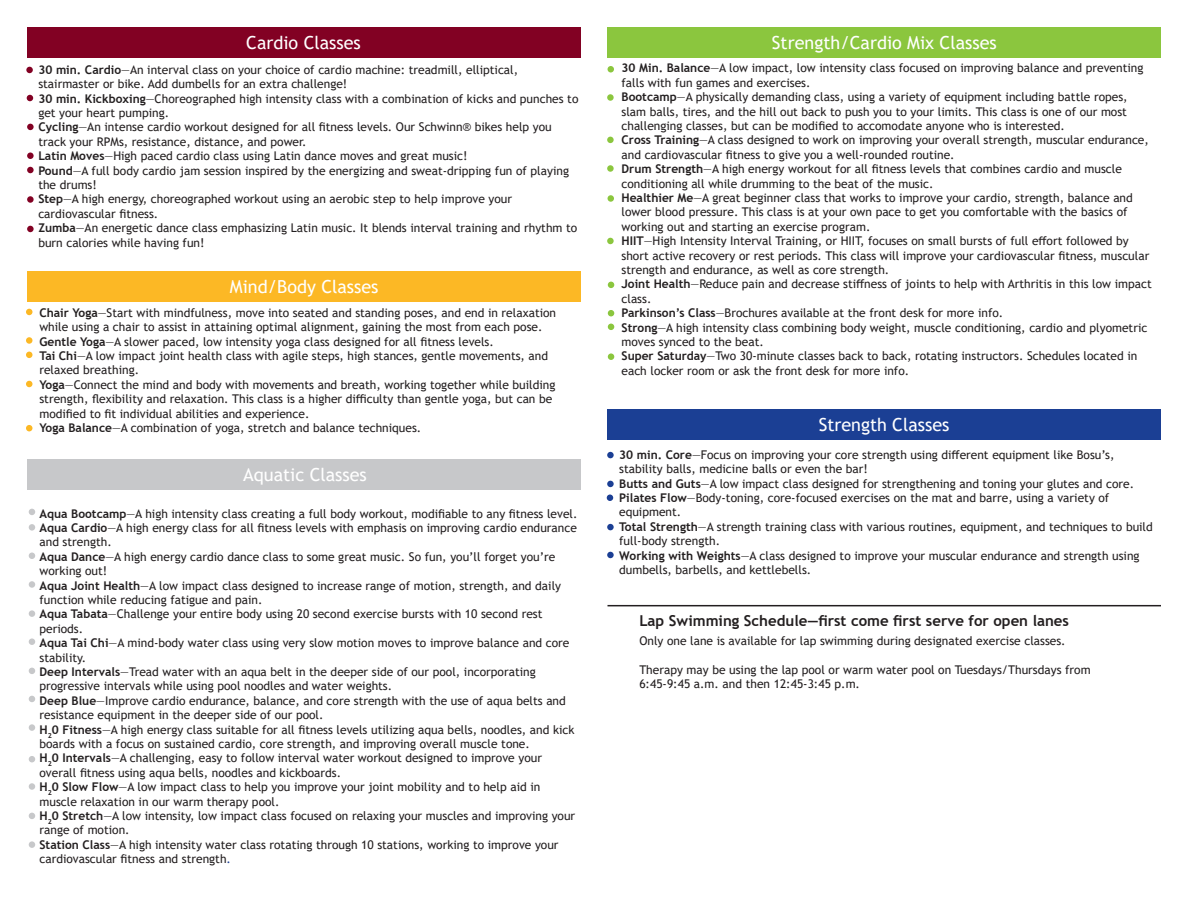
<style>
.page{position:relative;width:1188px;height:918px;background:#fff}
.page>*{position:absolute;margin:0;border:0;box-sizing:border-box;transform-origin:0 0}
.t1{font:18px "Trebuchet MS";color:#fff}
.t2{font:700 15px "Trebuchet MS";color:#231f20}
.t3{font:12px/14.4px "Trebuchet MS";color:#231f20}
.s1{font-weight:700}
.s2{color:#1b3f94}
</style>
<div class="page">
<div style="left:27px;top:459px;width:553px;height:31px;background:#c7c8ca"></div>
<svg style="left:29px;top:509px;width:6px;height:6px"></svg>
<div style="left:29px;top:524px;width:6px;height:7px;background:#c7c8ca;border-radius:50%"></div>
<div style="left:29px;top:581px;width:6px;height:7px;background:#c7c8ca;border-radius:50%"></div>
<svg style="left:29px;top:553px;width:6px;height:6px"></svg>
<div style="left:29px;top:610px;width:6px;height:7px;background:#c7c8ca;border-radius:50%"></div>
<div style="left:29px;top:638px;width:6px;height:7px;background:#c7c8ca;border-radius:50%"></div>
<svg style="left:29px;top:668px;width:6px;height:6px"></svg>
<svg style="left:29px;top:696px;width:6px;height:6px"></svg>
<div style="left:29px;top:724px;width:6px;height:7px;background:#c7c8ca;border-radius:50%"></div>
<div style="left:608px;top:27px;width:553px;height:31px;background:#8bc63e"></div>
<svg style="left:607px;top:94px;width:7px;height:7px"></svg>
<svg style="left:608px;top:66px;width:6px;height:6px"></svg>
<div style="left:607px;top:137px;width:7px;height:6px;background:#8bc63e;border-radius:50%"></div>
<div style="left:607px;top:165px;width:7px;height:7px;background:#8bc63e;border-radius:50%"></div>
<div style="left:608px;top:195px;width:6px;height:7px;background:#8bc63e;border-radius:50%"></div>
<div style="left:607px;top:238px;width:7px;height:6px;background:#8bc63e;border-radius:50%"></div>
<div style="left:27px;top:27px;width:553px;height:31px;background:#820123"></div>
<div style="left:26px;top:67px;width:7px;height:6px;background:#820123;border-radius:50%"></div>
<svg style="left:27px;top:95px;width:6px;height:6px"></svg>
<div style="left:27px;top:124px;width:7px;height:6px;background:#820123;border-radius:50%"></div>
<div style="left:27px;top:153px;width:7px;height:6px;background:#820123;border-radius:50%"></div>
<div style="left:27px;top:167px;width:7px;height:6px;background:#820123;border-radius:50%"></div>
<svg style="left:27px;top:196px;width:7px;height:7px"></svg>
<div style="left:27px;top:226px;width:7px;height:6px;background:#820123;border-radius:50%"></div>
<svg style="left:608px;top:282px;width:6px;height:6px"></svg>
<svg style="left:608px;top:310px;width:6px;height:6px"></svg>
<svg style="left:608px;top:324px;width:6px;height:6px"></svg>
<div style="left:608px;top:353px;width:6px;height:7px;background:#8bc63e;border-radius:50%"></div>
<div style="left:607px;top:409px;width:554px;height:30px;background:#1b3f94"></div>
<div style="left:607px;top:452px;width:7px;height:6px;background:#1b3f94;border-radius:50%"></div>
<div style="left:607px;top:481px;width:7px;height:6px;background:#1b3f94;border-radius:50%"></div>
<svg style="left:607px;top:495px;width:6px;height:6px"></svg>
<div style="left:607px;top:524px;width:7px;height:6px;background:#1b3f94;border-radius:50%"></div>
<div style="left:607px;top:552px;width:7px;height:6px;background:#1b3f94;border-radius:50%"></div>
<svg style="left:29px;top:756px;width:6px;height:6px"></svg>
<div style="left:29px;top:783px;width:6px;height:7px;background:#c7c8ca;border-radius:50%"></div>
<svg style="left:29px;top:813px;width:6px;height:6px"></svg>
<div style="left:29px;top:841px;width:6px;height:7px;background:#c7c8ca;border-radius:50%"></div>
<hr style="left:608px;top:605px;width:553px;height:1px;background:#231f20">
<div style="left:27px;top:271px;width:554px;height:31px;background:#fcb825"></div>
<svg style="left:26px;top:309px;width:6px;height:6px"></svg>
<div style="left:26px;top:337px;width:6px;height:7px;background:#fcb825;border-radius:50%"></div>
<svg style="left:26px;top:352px;width:6px;height:6px"></svg>
<svg style="left:26px;top:381px;width:6px;height:6px"></svg>
<svg style="left:26px;top:425px;width:6px;height:6px"></svg>
<h1 class="t1" style="left:246px;top:31px;width:116px">Cardio Classes</h1>
<p class="t3" style="left:38px;top:62px;width:542px"><span class="s1">30 min. Cardio</span>—An interval class on your choice of cardio machine: treadmill, elliptical, stairmaster or bike. Add dumbells for an extra challenge!<br><span class="s1">30 min. Kickboxing</span>—Choreographed high intensity class with a combination of kicks and punches to get your heart pumping.<br><span class="s1">Cycling</span>—An intense cardio workout designed for all fitness levels. Our Schwinn® bikes help you track your RPMs, resistance, distance, and power.<br><span class="s1">Latin Moves</span>—High paced cardio class using Latin dance moves and great music!<br><span class="s1">Pound</span>—A full body cardio jam session inspired by the energizing and sweat-dripping fun of playing the drums!<br><span class="s1">Step</span>—A high energy, choreographed workout using an aerobic step to help improve your cardiovascular fitness.<br><span class="s1">Zumba</span>—An energetic dance class emphasizing Latin music. It blends interval training and rhythm to burn calories while having fun!</p>
<h1 class="t1" style="left:230px;top:276px;width:150px">Mind/Body Classes</h1>
<p class="t3" style="left:39px;top:305px;width:518px"><span class="s1">Chair Yoga</span>—Start with mindfulness, move into seated and standing poses, and end in relaxation while using a chair to assist in attaining optimal alignment, gaining the most from each pose.<br><span class="s1">Gentle Yoga</span>—A slower paced, low intensity yoga class designed for all fitness levels.<br><span class="s1">Tai Chi</span>—A low impact joint health class with agile steps, high stances, gentle movements, and relaxed breathing.<br><span class="s1">Yoga</span>—Connect the mind and body with movements and breath, working together while building strength, flexibility and relaxation. This class is a higher difficulty than gentle yoga, but can be modified to fit individual abilities and experience.<br><span class="s1">Yoga Balance</span>—A combination of yoga, stretch and balance techniques.</p>
<h1 class="t1" style="left:243px;top:463px;width:125px">Aquatic Classes</h1>
<p class="t3" style="left:39px;top:506px;width:540px"><span class="s1">Aqua Bootcamp</span>—A high intensity class creating a full body workout, modifiable to any fitness level.<br><span class="s1">Aqua Cardio</span>—A high energy class for all fitness levels with emphasis on improving cardio endurance and strength.<br><span class="s1">Aqua Dance</span>—A high energy cardio dance class to some great music. So fun, you’ll forget you’re working out!<br><span class="s1">Aqua Joint Health</span>—A low impact class designed to increase range of motion, strength, and daily function while reducing fatigue and pain.<br><span class="s1">Aqua Tabata</span>—Challenge your entire body using 20 second exercise bursts with 10 second rest periods.<br><span class="s1">Aqua Tai Chi</span>—A mind-body water class using very slow motion moves to improve balance and core stability.<br><span class="s1">Deep Intervals</span>—Tread water with an aqua belt in the deeper side of our pool, incorporating progressive intervals while using pool noodles and water weights.<br><span class="s1">Deep Blue</span>—Improve cardio endurance, balance, and core strength with the use of aqua belts and resistance equipment in the deeper side of our pool.<br><span class="s1">H</span><sub>2</sub><span class="s1">0 Fitness</span>—A high energy class suitable for all fitness levels utilizing aqua bells, noodles, and kick boards with a focus on sustained cardio, core strength, and improving overall muscle tone.<br><span class="s1">H</span><sub>2</sub><span class="s1">0 Intervals</span>—A challenging, easy to follow interval water workout designed to improve your overall fitness using aqua bells, noodles and kickboards.<br><span class="s1">H</span><sub>2</sub><span class="s1">0 Slow Flow</span>—A low impact class to help you improve your joint mobility and to help aid in muscle relaxation in our warm therapy pool.<br><span class="s1">H</span><sub>2</sub><span class="s1">0 Stretch</span>—A low intensity, low impact class focused on relaxing your muscles and improving your range of motion.<br><span class="s1">Station Class</span>—A high intensity water class rotating through 10 stations, working to improve your cardiovascular fitness and strength<span class="s2">.</span></p>
<h1 class="t1" style="left:772px;top:31px;width:226px">Strength/Cardio Mix Classes</h1>
<p class="t3" style="left:622px;top:61px;width:532px"><span class="s1">30 Min. Balance</span>—A low impact, low intensity class focused on improving balance and preventing falls with fun games and exercises.<br><span class="s1">Bootcamp</span>—A physically demanding class, using a variety of equipment including battle ropes, slam balls, tires, and the hill out back to push you to your limits. This class is one of our most challenging classes, but can be modified to accomodate anyone who is interested.<br><span class="s1">Cross Training</span>—A class designed to work on improving your overall strength, muscular endurance, and cardiovascular fitness to give you a well-rounded routine.<br><span class="s1">Drum Strength</span>—A high energy workout for all fitness levels that combines cardio and muscle conditioning all while drumming to the beat of the music.<br><span class="s1">Healthier Me</span>—A great beginner class that works to improve your cardio, strength, balance and lower blood pressure. This class is at your own pace to get you comfortable with the basics of working out and starting an exercise program.<br><span class="s1">HIIT</span>—High Intensity Interval Training, or HIIT, focuses on small bursts of full effort followed by short active recovery or rest periods. This class will improve your cardiovascular fitness, muscular strength and endurance, as well as core strength.<br><span class="s1">Joint Health</span>—Reduce pain and decrease stiffness of joints to help with Arthritis in this low impact class.<br><span class="s1">Parkinson’s Class</span>—Brochures available at the front desk for more info.<br><span class="s1">Strong</span>—A high intensity class combining body weight, muscle conditioning, cardio and plyometric moves synced to the beat.<br><span class="s1">Super Saturday</span>—Two 30-minute classes back to back, rotating instructors. Schedules located in each locker room or ask the front desk for more info.</p>
<h1 class="t1" style="left:819px;top:413px;width:132px">Strength Classes</h1>
<p class="t3" style="left:619px;top:447px;width:535px"><span class="s1">30 min. Core</span>—Focus on improving your core strength using different equipment like Bosu’s, stability balls, medicine balls or even the bar!<br><span class="s1">Butts and Guts</span>—A low impact class designed for strengthening and toning your glutes and core.<br><span class="s1">Pilates Flow</span>—Body-toning, core-focused exercises on the mat and barre, using a variety of equipment.<br><span class="s1">Total Strength</span>—A strength training class with various routines, equipment, and techniques to build full-body strength.<br><span class="s1">Working with Weights</span>—A class designed to improve your muscular endurance and strength using dumbells, barbells, and kettlebells.</p>
<p class="t2" style="left:639px;top:611px;width:431px">Lap Swimming Schedule—first come first serve for open lanes</p>
<p class="t3" style="left:639px;top:633px;width:428px">Only one lane is available for lap swimming during designated exercise classes.</p>
<p class="t3" style="left:639px;top:662px;width:453px">Therapy may be using the lap pool or warm water pool on Tuesdays/Thursdays from<br>6:45-9:45 a.m. and then 12:45-3:45 p.m.</p>
</div>
